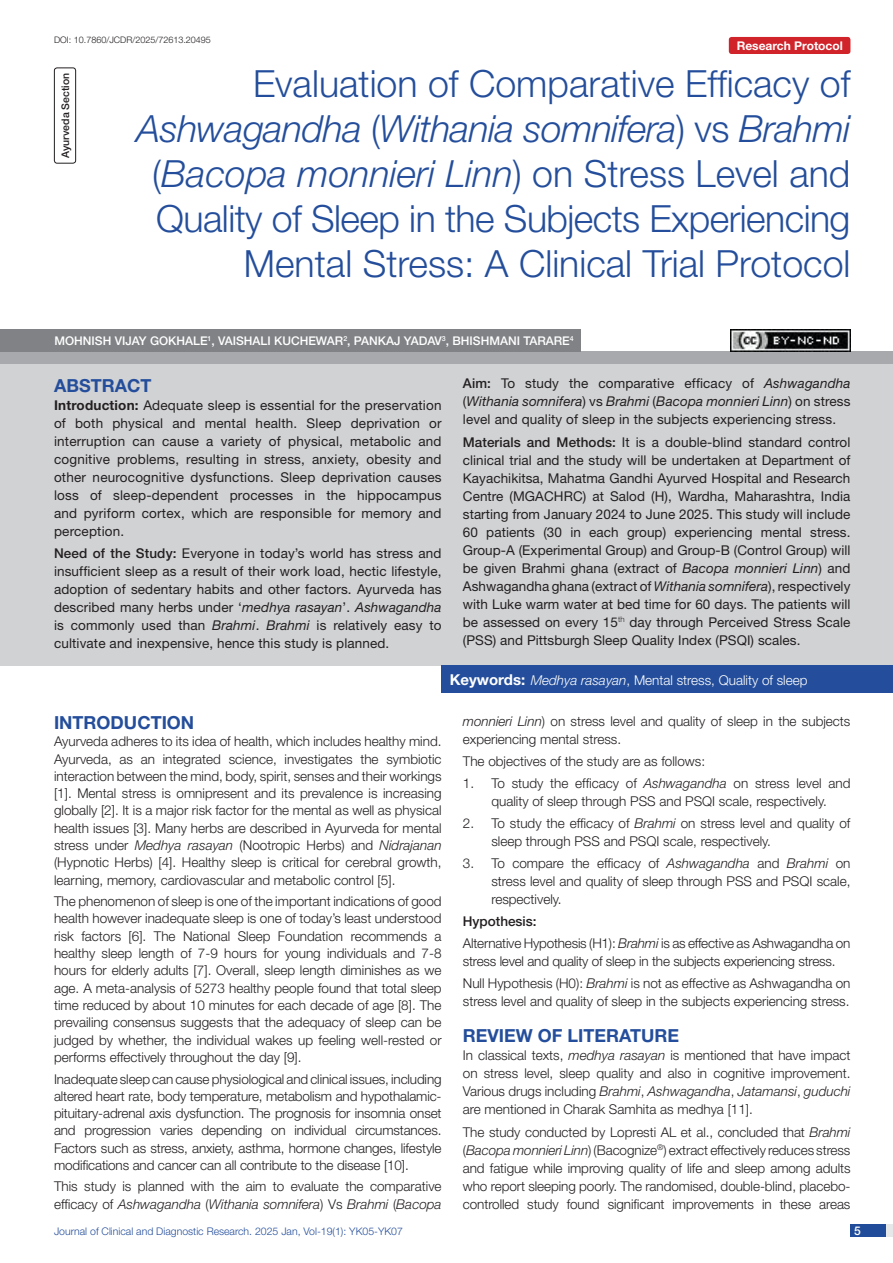
<style>
.page{position:relative;width:893px;height:1263px;background:#fff}
.page>*{position:absolute;margin:0;border:0;box-sizing:border-box;transform-origin:0 0}
.t1{font:300 37.5px/45px "Helvetica Neue";color:#244e9b;text-align:right}
.Heading{font:700 18px "Helvetica Neue";color:#244e9b}
.Abstract_head{font:700 18px "Helvetica Neue";color:#244e9b}
.Body_text{font:300 13.5px/17.2px "Helvetica Neue";color:#231f20;text-align:justify}
.Abstract_Text{font:13.5px/18px "Helvetica Neue";letter-spacing:.01em;color:#231f20;text-align:justify}
.NO_TAB{font:300 13.5px/17.9px "Helvetica Neue";color:#231f20;text-align:center}
.Key_words{font:300 13.5px "Helvetica Neue";color:#fff}
.Body_text-2{font:500 13.5px "Helvetica Neue";color:#231f20}
.Author{font:500 12px "Helvetica Neue";color:#fff}
.t2{font:700 12px "Helvetica Neue";color:#fff}
.t3{font:300 10.5px "Helvetica Neue";color:#244e9b}
.section{font:500 10.5px "Helvetica Neue";color:#231f20}
.DOI{font:300 9px "Helvetica Neue";color:#231f20}
.s1{font-style:italic}
.s2{font-weight:700}
.s3{font-weight:500}
.s4{font-weight:700;font-size:15px}
</style>
<div class="page">
<div style="left:850px;top:1224px;width:43px;height:13px;background:#e6e7e9"></div>
<div style="left:850px;top:1224px;width:35px;height:13px;background:#214c99"></div>
<div style="left:54px;top:68px;width:22px;height:96px;border:1px solid #231f20;border-radius:3px"></div>
<div style="left:729px;top:37px;width:121px;height:17px;background:#d1232a;border-radius:3px"></div>
<div style="left:0;top:352px;width:893px;height:12px;background:#a8a9ad"></div>
<div style="left:0;top:329px;width:580px;height:23px;background:#808285"></div>
<div style="left:0;top:364px;width:893px;height:301px;background:#d1d2d4"></div>
<div style="left:442px;top:665px;width:451px;height:28px;background:#244e9b"></div>
<img style="left:730px;top:329px;width:120px;height:23px">
<p class="DOI" style="left:54px;top:35px;width:158px">DOI: 10.7860/JCDR/2025/72613.20495</p>
<p class="section" style="left:59px;top:158px;width:86px;rotate:-90deg">AYURVEDA SECTION</p>
<p class="t1" style="left:137px;top:60px;width:715px">Evaluation of Comparative Efficacy of <span class="s1">Ashwagandha</span> (<span class="s1">Withania somnifera</span>) vs <span class="s1">Brahmi </span>(<span class="s1">Bacopa monnieri Linn</span>) on Stress Level and Quality of Sleep in the Subjects Experiencing Mental Stress: A Clinical Trial Protocol</p>
<p class="t2" style="left:737px;top:38px;width:108px">Research Protocol</p>
<p class="Author" style="left:54px;top:334px;width:521px">MOHNISH VIJAY GOKHALE<sup>1</sup>, VAISHALI KUCHEWAR<sup>2</sup>, PANKAJ YADAV<sup>3</sup>, BHISHMANI TARARE<sup>4</sup></p>
<p class="Abstract_head" style="left:54px;top:374px;width:99px">ABSTRACT</p>
<p class="Abstract_Text" style="left:54px;top:396px;width:389px"><span class="s2">Introduction:</span> Adequate sleep is essential for the preservation of both physical and mental health. Sleep deprivation or interruption can cause a variety of physical, metabolic and cognitive problems, resulting in stress, anxiety, obesity and other neurocognitive dysfunctions. Sleep deprivation causes loss of sleep-dependent processes in the hippocampus and pyriform cortex, which are responsible for memory and perception.</p>
<p class="Abstract_Text" style="left:54px;top:544px;width:389px"><span class="s3">NEED OF THE STUDY:</span> Everyone in today’s world has stress and insufficient sleep as a result of their work load, hectic lifestyle, adoption of sedentary habits and other factors. Ayurveda has described many herbs under ‘<span class="s1">medhya rasayan</span>’. <span class="s1">Ashwagandha </span>is commonly used than <span class="s1">Brahmi</span>. <span class="s1">Brahmi</span> is relatively easy to cultivate and inexpensive, hence this study is planned.</p>
<p class="Abstract_Text" style="left:463px;top:374px;width:389px"><span class="s3">AIM:</span> To study the comparative efficacy of <span class="s1">Ashwagandha </span>(<span class="s1">Withania somnifera</span>) vs <span class="s1">Brahmi</span> (<span class="s1">Bacopa monnieri Linn</span>) on stress level and quality of sleep in the subjects experiencing stress.</p>
<p class="Abstract_Text" style="left:463px;top:433px;width:389px"><span class="s3">MATERIALS AND METHODS:</span> It is a double-blind standard control clinical trial and the study will be undertaken at Department of Kayachikitsa, Mahatma Gandhi Ayurved Hospital and Research Centre (MGACHRC) at Salod (H), Wardha, Maharashtra, India starting from January 2024 to June 2025. This study will include 60 patients (30 in each group) experiencing mental stress.<br>Group-A (Experimental Group) and Group-B (Control Group) will be given Brahmi ghana (extract of <span class="s1">Bacopa monnieri Linn</span>) and Ashwagandha ghana (extract of <span class="s1">Withania somnifera</span>), respectively with Luke warm water at bed time for 60 days. The patients will be assessed on every 15<sup>th</sup> day through Perceived Stress Scale (PSS) and Pittsburgh Sleep Quality Index (PSQI) scales.</p>
<p class="Key_words" style="left:450px;top:672px;width:359px"><span class="s4">Keywords:</span> <span class="s1">Medhya rasayan</span>, Mental stress, Quality of sleep</p>
<p class="Heading" style="left:54px;top:712px;width:142px">INTRODUCTION</p>
<p class="Body_text" style="left:54px;top:733px;width:389px">Ayurveda adheres to its idea of health, which includes healthy mind.<br>Ayurveda, as an integrated science, investigates the symbiotic interaction between the mind, body, spirit, senses and their workings [1]. Mental stress is omnipresent and its prevalence is increasing globally [2]. It is a major risk factor for the mental as well as physical health issues [3]. Many herbs are described in Ayurveda for mental stress under <span class="s1">Medhya rasayan</span> (Nootropic Herbs) and <span class="s1">Nidrajanan </span>(Hypnotic Herbs) [4]. Healthy sleep is critical for cerebral growth, learning, memory, cardiovascular and metabolic control [5].</p>
<p class="Body_text" style="left:54px;top:892px;width:389px">The phenomenon of sleep is one of the important indications of good health however inadequate sleep is one of today’s least understood risk factors [6]. The National Sleep Foundation recommends a healthy sleep length of 7-9 hours for young individuals and 7-8 hours for elderly adults [7]. Overall, sleep length diminishes as we age. A meta-analysis of 5273 healthy people found that total sleep time reduced by about 10 minutes for each decade of age [8]. The prevailing consensus suggests that the adequacy of sleep can be judged by whether, the individual wakes up feeling well-rested or performs effectively throughout the day [9].</p>
<p class="Body_text" style="left:54px;top:1070px;width:389px">Inadequate sleep can cause physiological and clinical issues, including altered heart rate, body temperature, metabolism and hypothalamic&shy;pituitary-adrenal axis dysfunction. The prognosis for insomnia onset and progression varies depending on individual circumstances.<br>Factors such as stress, anxiety, asthma, hormone changes, lifestyle modifications and cancer can all contribute to the disease [10].</p>
<p class="Body_text" style="left:54px;top:1177px;width:389px">This study is planned with the aim to evaluate the comparative efficacy of <span class="s1">Ashwagandha</span> (<span class="s1">Withania somnifera</span>) Vs <span class="s1">Brahmi</span> (<span class="s1">Bacopa</span></p>
<p class="Body_text" style="left:463px;top:712px;width:389px;line-height:17.9px"><span class="s1">monnieri Linn</span>) on stress level and quality of sleep in the subjects experiencing mental stress.</p>
<p class="Body_text" style="left:463px;top:752px;width:244px">The objectives of the study are as follows:</p>
<p class="NO_TAB" style="left:463px;top:774px;width:389px">1. To study the efficacy of <span class="s1">Ashwagandha</span> on stress level and quality of sleep through PSS and PSQI scale, respectively.</p>
<p class="NO_TAB" style="left:491px;top:814px;width:361px;text-align:left;text-indent:-29px">2. To study the efficacy of <span class="s1">Brahmi</span> on stress level and quality of sleep through PSS and PSQI scale, respectively.</p>
<p class="NO_TAB" style="left:491px;top:854px;width:361px;text-align:justify;text-indent:-29px">3. To compare the efficacy of <span class="s1">Ashwagandha</span> and <span class="s1">Brahmi</span> on stress level and quality of sleep through PSS and PSQI scale, respectively.</p>
<p class="Body_text-2" style="left:463px;top:913px;width:75px">HYPOTHESIS:</p>
<p class="Body_text" style="left:463px;top:934px;width:389px;line-height:18px">Alternative Hypothesis (H1): <span class="s1">Brahmi</span> is as effective as Ashwagandha on stress level and quality of sleep in the subjects experiencing stress.</p>
<p class="Body_text" style="left:463px;top:974px;width:389px;line-height:18px">Null Hypothesis (H0): <span class="s1">Brahmi</span> is not as effective as Ashwagandha on stress level and quality of sleep in the subjects experiencing stress.</p>
<p class="Heading" style="left:463px;top:1024px;width:218px">REVIEW OF LITERATURE</p>
<p class="Body_text" style="left:463px;top:1046px;width:389px;line-height:18px">In classical texts, <span class="s1">medhya rasayan</span> is mentioned that have impact on stress level, sleep quality and also in cognitive improvement.<br>Various drugs including <span class="s1">Brahmi</span>, <span class="s1">Ashwagandha</span>, <span class="s1">Jatamansi</span>, <span class="s1">guduchi </span>are mentioned in Charak Samhita as medhya [11].</p>
<p class="Body_text" style="left:463px;top:1122px;width:389px;line-height:18px">The study conducted by Lopresti AL et al., concluded that <span class="s1">Brahmi </span>(<span class="s1">Bacopa monnieri Linn</span>) (Bacognize<sup>®</sup>) extract effectively reduces stress and fatigue while improving quality of life and sleep among adults who report sleeping poorly. The randomised, double-blind, placebo&shy;controlled study found significant improvements in these areas</p>
<p class="t3" style="left:54px;top:1225px;width:350px">Journal of Clinical and Diagnostic Research. 2025 Jan, Vol-19(1): YK05-YK07</p>
<p class="Author" style="left:854px;top:1223px;width:8px">5</p>
</div>
